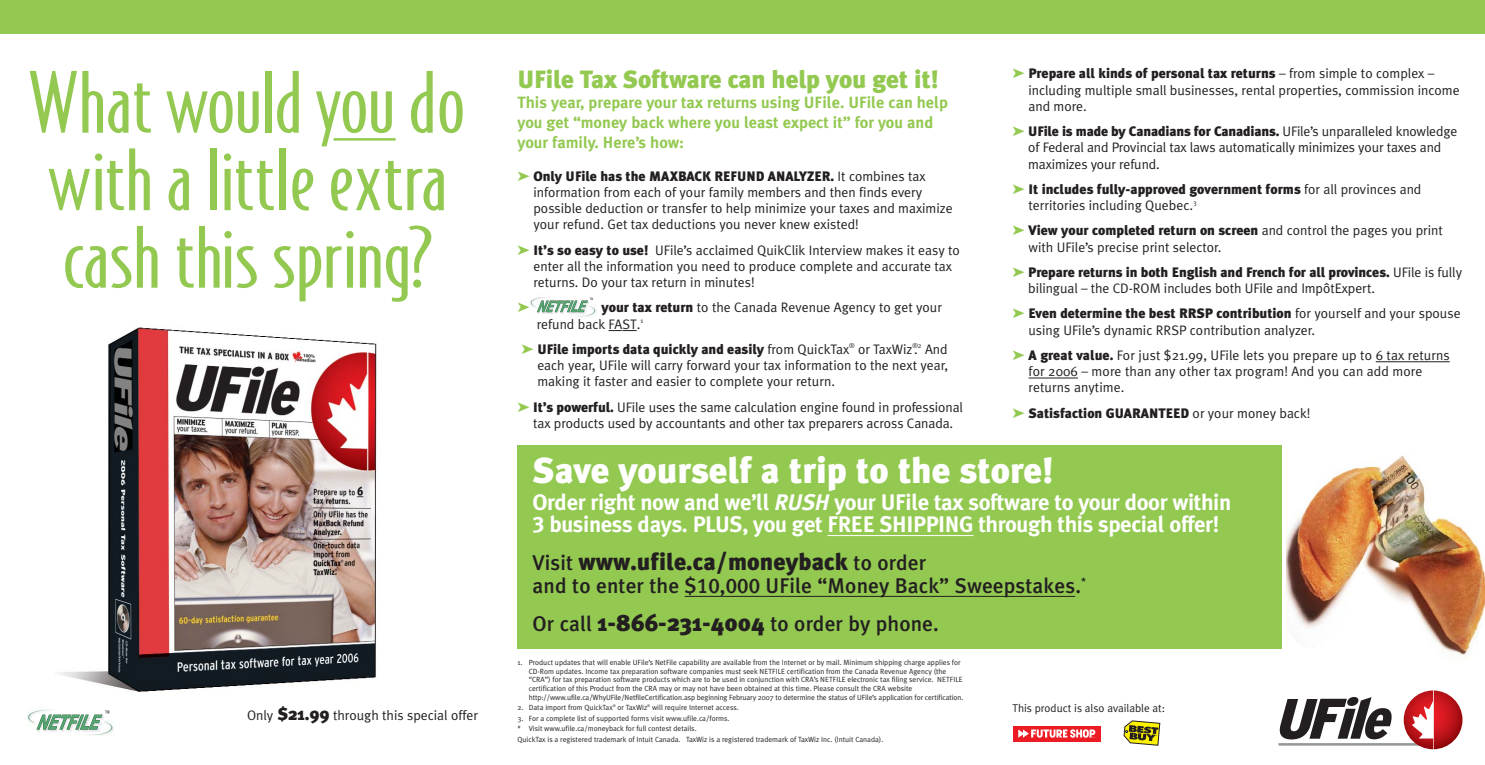
<style>
.page{position:relative;width:1485px;height:765px;background:#fff}
.page>*{position:absolute;margin:0;border:0;box-sizing:border-box;transform-origin:0 0}
.t1{font:80px/77.5px "STI Mac Sans";color:#93c951}
.t2{font:900 36.25px "Meta Plus";color:#fff}
.t3{font:900 25px "Meta Plus";letter-spacing:-.005em;color:#93c951}
.t4{font:900 23.75px "Meta Plus";letter-spacing:.005em;color:#231f20}
.t5{font:700 22.5px/22.5px "Meta Plus";letter-spacing:-.015em;color:#fff}
.t6{font:500 21.25px/37.2px "Meta Plus";letter-spacing:.005em;color:#231f20}
.t7{font:700 16.25px/20px "Meta Plus";color:#93c951}
.t8{font:13.75px/16.2px "Meta Plus Normal";color:#231f20}
.t9{font:900 13.75px "Meta Plus";color:#231f20}
.t10{font:11.25px "Meta Plus Normal";color:#231f20}
.t11{font:300 condensed 8px "Interstate";color:#231f20}
.t12{font:7.5px/8.8px "Meta Plus Normal";color:#231f20}
.t13{font:300 condensed 6.25px "Interstate";color:#231f20}
.s1{color:#93c951}
.s2{font-family:"Meta Plus Normal";font-weight:400}
.s3{font-family:"Meta Plus";font-weight:900}
.s4{font-family:"Meta Plus Bold Caps";font-weight:400;font-style:italic}
.s5{font-family:"Meta Plus Bold Caps";font-weight:400}
.s6{font-weight:500;font-size:21.25px}
.s7{font-family:"Meta Plus Medium Caps";font-weight:400}
.s8{font-weight:900;font-size:23.75px}
.s9{font-family:"Meta Plus";font-weight:900;font-size:17.5px}
</style>
<div class="page">
<img style="left:1286px;top:455px;width:199px;height:203px">
<img style="left:58px;top:327px;width:319px;height:365px">
<div style="left:518px;top:446px;width:764px;height:203px;background:#93c951"></div>
<hr style="left:334px;top:138px;width:62px;height:3px;background:#93c951">
<div style="left:0;top:0;width:1485px;height:34px;background:#93c951"></div>
<svg style="left:609px;top:330px;width:28px;height:1px"></svg>
<hr style="left:1376px;top:362px;width:37px;height:1px;background:#231f20">
<hr style="left:1412px;top:362px;width:38px;height:1px;background:#231f20">
<hr style="left:1029px;top:378px;width:49px;height:1px;background:#231f20">
<hr style="left:838px;top:535px;width:100px;height:1px;background:#fff">
<hr style="left:938px;top:535px;width:36px;height:1px;background:#fff">
<hr style="left:685px;top:596px;width:75px;height:1px;background:#231f20">
<hr style="left:760px;top:596px;width:207px;height:1px;background:#231f20">
<svg style="left:967px;top:596px;width:15px;height:1px"></svg>
<hr style="left:982px;top:596px;width:93px;height:1px;background:#231f20">
<div style="left:1014px;top:726px;width:87px;height:16px;background:#ed1c24"></div>
<svg style="left:1018px;top:729px;width:78px;height:9px"></svg>
<svg style="left:1124px;top:721px;width:36px;height:25px"></svg>
<img style="left:530px;top:297px;width:66px;height:20px">
<img style="left:537px;top:301px;width:51px;height:11px">
<svg style="left:1280px;top:697px;width:112px;height:42px"></svg>
<hr style="left:1278px;top:743px;width:151px;height:3px;background:#939598">
<svg style="left:1404px;top:690px;width:58px;height:59px;background:#bc141a"></svg>
<svg style="left:1412px;top:690px;width:22px;height:59px"></svg>
<img style="left:27px;top:709px;width:87px;height:27px">
<img style="left:36px;top:715px;width:67px;height:15px">
<img style="left:37px;top:715px;width:65px;height:14px">
<p class="t9" style="left:1012px;top:68px;width:423px"><span class="s1">➤</span> Prepare all kinds of personal tax returns <span class="s2">– from simple to complex –</span></p>
<p class="t8" style="left:1028px;top:83px;width:433px">including multiple small businesses, rental properties, commission income and more.</p>
<p class="t9" style="left:1012px;top:125px;width:446px"><span class="s1">➤</span> UFile is made by Canadians for Canadians. <span class="s2">UFile’s unparalleled knowledge</span></p>
<p class="t8" style="left:1028px;top:140px;width:415px">of Federal and Provincial tax laws automatically minimizes your taxes and maximizes your refund.</p>
<p class="t9" style="left:1012px;top:183px;width:410px"><span class="s1">➤</span> It includes fully-approved government forms <span class="s2">for all provinces and</span></p>
<p class="t8" style="left:1028px;top:198px;width:170px">territories including Quebec.<sup>3</sup></p>
<p class="t9" style="left:1012px;top:225px;width:432px"><span class="s1">➤</span> View your completed return on screen <span class="s2">and control the pages you print</span></p>
<p class="t8" style="left:1028px;top:240px;width:195px">with UFile’s precise print selector.</p>
<p class="t9" style="left:1012px;top:266px;width:451px"><span class="s1">➤</span> Prepare returns in both English and French for all provinces. <span class="s2">UFile is fully</span></p>
<p class="t8" style="left:1028px;top:281px;width:348px">bilingual – the CD-ROM includes both UFile and ImpôtExpert.</p>
<p class="t9" style="left:1012px;top:308px;width:450px"><span class="s1">➤</span> Even determine the best RRSP contribution <span class="s2">for yourself and your spouse</span></p>
<p class="t8" style="left:1012px;top:318px;width:439px;line-height:25.2px;text-indent:16px">using UFile’s dynamic RRSP contribution analyzer.<br><span class="s1">➤</span> <span class="s3">A great value.</span> For just $21.99, UFile lets you prepare up to 6 tax returns</p>
<p class="t8" style="left:1029px;top:364px;width:395px">for 2006 – more than any other tax program! And you can add more returns anytime.</p>
<p class="t9" style="left:1012px;top:407px;width:299px"><span class="s1">➤</span> Satisfaction GUARANTEED <span class="s2">or your money back!</span></p>
<h2 class="t2" style="left:533px;top:455px;width:522px">Save yourself a trip to the store!</h2>
<h3 class="t5" style="left:533px;top:492px;width:700px">Order right now and we’ll <span class="s4">RUSH</span> your UFile tax software to your door within<br><span class="s5">3</span> business days. PLUS, you get FREE SHIPPING through this special offer!</h3>
<h3 class="t4" style="left:533px;top:551px;width:395px"><span class="s6">Visit</span> www.ufile.ca/moneyback <span class="s6">to order</span></h3>
<h3 class="t6" style="left:533px;top:568px;width:555px">and to enter the <span class="s7">$10,000</span> UFile “Money Back” Sweepstakes.<sup>*<br></sup>Or call <span class="s8">1-866-231-4004</span> to order by phone.</h3>
<p class="t12" style="left:529px;top:658px;width:436px;text-indent:-11px">1. Product updates that will enable UFile’s NetFile capability are available from the Internet or by mail. Minimum shipping charge applies for CD-Rom updates. Income tax preparation software companies must seek NETFILE certification from the Canada Revenue Agency (the “CRA”) for tax preparation software products which are to be used in conjunction with CRA’s NETFILE electronic tax filing service. NETFILE certification of this Product from the CRA may or may not have been obtained at this time. Please consult the CRA website http://www.ufile.ca/WhyUFile/NetfileCertification.asp beginning February 2007 to determine the status of UFile’s application for certification.</p>
<p class="t12" style="left:518px;top:704px;width:223px">2. Data import from QuickTax<sup>®</sup> or TaxWiz<sup>®</sup> will require Internet access.</p>
<p class="t12" style="left:518px;top:714px;width:367px;line-height:10.5px">3. For a complete list of supported forms visit www.ufile.ca/forms.<br>* Visit www.ufile.ca/moneyback for full contest details.<br>QuickTax is a registered trademark of Intuit Canada. TaxWiz is a registered trademark of TaxWiz Inc. (Intuit Canada).</p>
<h1 class="t1" style="left:30px;top:70px;width:437px">What would you do with a little extra cash this spring?</h1>
<h3 class="t3" style="left:518px;top:69px;width:423px">UFile Tax Software can help you get it!</h3>
<p class="t7" style="left:518px;top:93px;width:432px">This year, prepare your tax returns using UFile. UFile can help you get “money back where you least expect it” for you and your family. Here’s how:</p>
<p class="t9" style="left:518px;top:170px;width:410px"><span class="s1">➤</span> Only UFile has the MAXBACK REFUND ANALYZER. <span class="s2">It combines tax</span></p>
<p class="t8" style="left:533px;top:185px;width:421px">information from each of your family members and then finds every possible deduction or transfer to help minimize your taxes and maximize your refund. Get tax deductions you never knew existed!</p>
<p class="t8" style="left:533px;top:243px;width:428px;text-indent:-16px"><span class="s1">➤</span> <span class="s3">It’s so easy to use!</span> UFile’s acclaimed QuikClik Interview makes it easy to enter all the information you need to produce complete and accurate tax returns. Do your tax return in minutes!</p>
<p class="t8" style="left:537px;top:301px;width:407px;text-indent:65px"><span class="s3">your tax return</span> to the Canada Revenue Agency to get your refund back FAST.<sup>1</sup></p>
<p class="t9" style="left:521px;top:343px;width:428px"><span class="s1">➤</span> UFile imports data quickly and easily <span class="s2">from QuickTax</span><sup>®</sup> <span class="s2">or TaxWiz</span><sup>®</sup><span class="s2">.</span><sup>2</sup> <span class="s2">And</span></p>
<p class="t8" style="left:537px;top:358px;width:412px">each year, UFile will carry forward your tax information to the next year, making it faster and easier to complete your return.</p>
<p class="t8" style="left:517px;top:400px;width:447px;text-align:center"><span class="s1">➤</span> <span class="s3">It’s powerful.</span> UFile uses the same calculation engine found in professional tax products used by accountants and other tax preparers across Canada.</p>
<p class="t13" style="left:590px;top:297px;width:5px">™</p>
<p class="t10" style="left:1012px;top:704px;width:154px">This product is also available at:</p>
<p class="t8" style="left:247px;top:709px;width:233px">Only <span class="s9">$21.99</span> through this special offer</p>
<p class="t11" style="left:105px;top:710px;width:6px">™</p>
</div>
